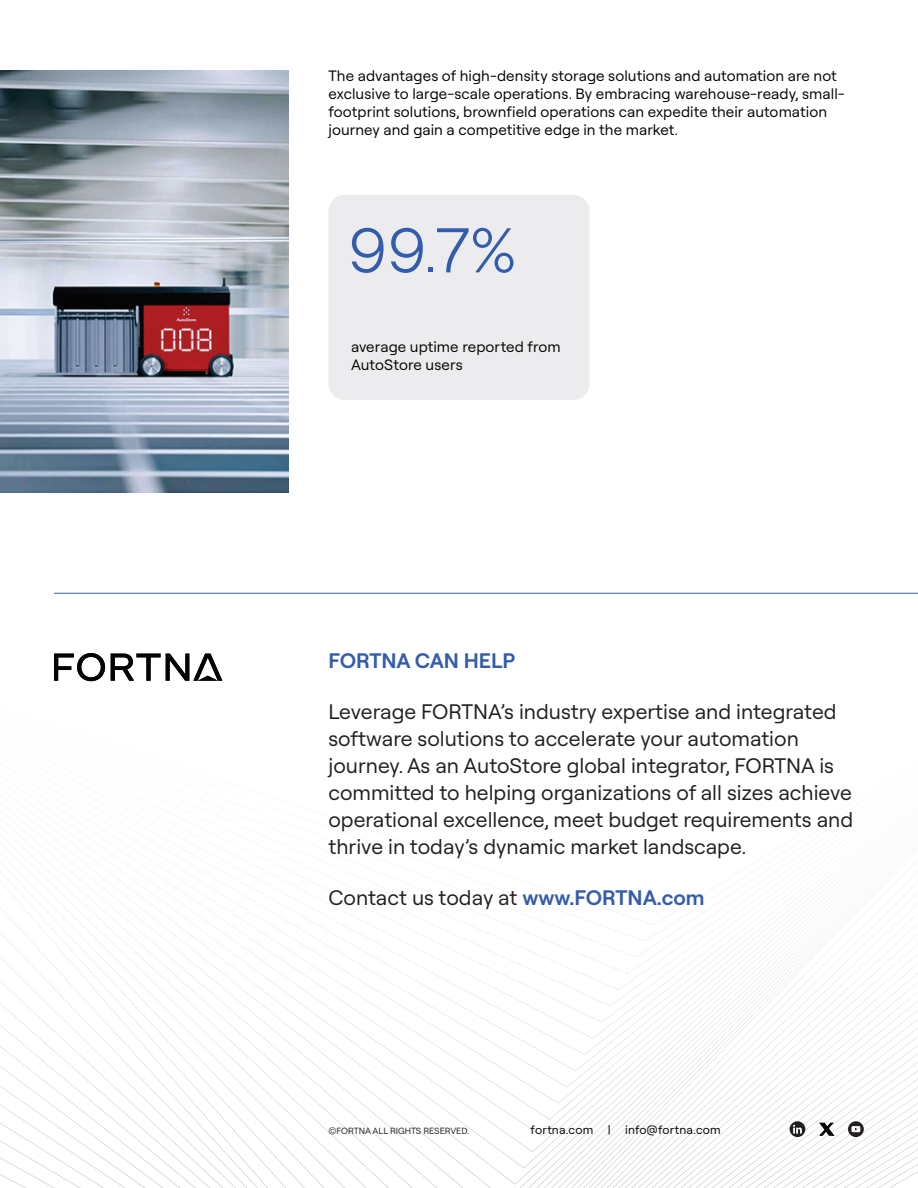
<style>
.page{position:relative;width:918px;height:1188px;background:#fff}
.page>*{position:absolute;margin:0;border:0;box-sizing:border-box;transform-origin:0 0}
.t1{font:300 63px "Roobert";color:#335caa}
.t2{font:21px/27px "Roobert";color:#231f20}
.t3{font:600 21px "Roobert";color:#335caa}
.t4{font:15px/18px "Roobert";letter-spacing:.005em;color:#040503}
.t5{font:12px "Roobert";letter-spacing:.015em;color:#040503}
.t6{font:9px "Roobert";color:#231f20}
.s1{font-weight:600;color:#335caa}
</style>
<div class="page">
<svg style="left:54px;top:653px;width:168px;height:28px"></svg>
<hr style="left:54px;top:593px;width:864px;height:1px;background:#335caa">
<svg style="left:688px;top:1001px;width:230px;height:187px"></svg>
<div style="left:329px;top:195px;width:261px;height:205px;background:#ececee;border-radius:16px"></div>
<img style="left:0;top:70px;width:288px;height:422px">
<p class="t4" style="left:328px;top:66px;width:518px">The advantages of high-density storage solutions and automation are not exclusive to large-scale operations. By embracing warehouse-ready, small&shy;footprint solutions, brownfield operations can expedite their automation journey and gain a competitive edge in the market.</p>
<h1 class="t1" style="left:348px;top:205px;width:170px">99.7%</h1>
<p class="t4" style="left:351px;top:337px;width:211px">average uptime reported from<br>AutoStore users</p>
<p class="t3" style="left:328px;top:645px;width:188px">FORTNA CAN HELP</p>
<p class="t2" style="left:328px;top:697px;width:526px">Leverage FORTNA’s industry expertise and integrated software solutions to accelerate your automation journey. As an AutoStore global integrator, FORTNA is committed to helping organizations of all sizes achieve operational excellence, meet budget requirements and thrive in today’s dynamic market landscape.</p>
<p class="t2" style="left:328px;top:883px;width:378px">Contact us today at <span class="s1">www.FORTNA.com</span></p>
<p class="t6" style="left:328px;top:1124px;width:142px">©FORTNA ALL RIGHTS RESERVED.</p>
<p class="t5" style="left:531px;top:1121px;width:192px">fortna.com | info@fortna.com</p>
</div>
